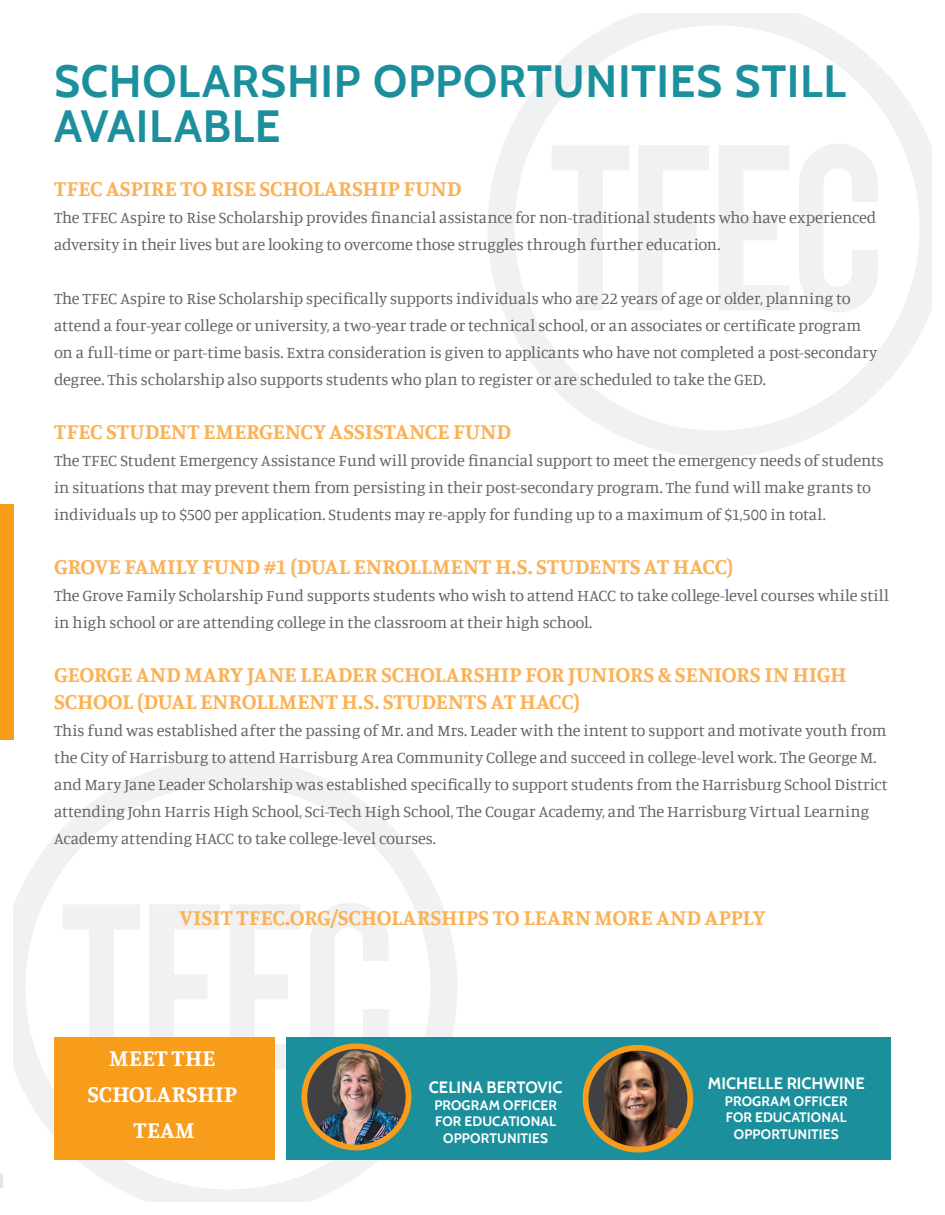
<style>
.page{position:relative;width:945px;height:1215px;background:#fff}
.page>*{position:absolute;margin:0;border:0;box-sizing:border-box;transform-origin:0 0}
.t1{font:700 45px/45px "Cabin";letter-spacing:.015em;color:#1c8f9d}
.t2{font:700 24px/36px "Manuale";color:#fff;text-align:center}
.t3{font:700 22.5px/27px "Manuale";color:#fbb256}
.t4{font:16.5px/27px "Manuale";letter-spacing:-.005em;color:#636366}
.t5{font:700 16.35px "Cabin";color:#fff}
.t6{font:700 13.65px/16.4px "Cabin";letter-spacing:.01em;color:#fff;text-align:center}
</style>
<div class="page">
<div style="left:0;top:504px;width:14px;height:236px;background:#f89c1c"></div>
<svg style="left:488px;top:14px;width:444px;height:443px"></svg>
<svg style="left:14px;top:758px;width:443px;height:444px"></svg>
<div style="left:287px;top:1037px;width:604px;height:123px;background:#1c8f9d"></div>
<img style="left:304px;top:1047px;width:105px;height:101px">
<div style="left:301px;top:1043px;width:110px;height:107px;border:6px solid #f89c1c;border-radius:50%"></div>
<div style="left:54px;top:1037px;width:221px;height:123px;background:#f89c1c"></div>
<img style="left:586px;top:1048px;width:104px;height:102px">
<div style="left:583px;top:1045px;width:110px;height:108px;border:6px solid #f89c1c;border-radius:50%"></div>
<h1 class="t1" style="left:54px;top:56px;width:793px">SCHOLARSHIP OPPORTUNITIES STILL<br>AVAILABLE</h1>
<h3 class="t3" style="left:54px;top:175px;width:409px">TFEC ASPIRE TO RISE SCHOLARSHIP FUND</h3>
<p class="t4" style="left:54px;top:204px;width:824px">The TFEC Aspire to Rise Scholarship provides financial assistance for non-traditional students who have experienced adversity in their lives but are looking to overcome those struggles through further education.</p>
<p class="t4" style="left:54px;top:285px;width:825px">The TFEC Aspire to Rise Scholarship specifically supports individuals who are 22 years of age or older, planning to attend a four-year college or university, a two-year trade or technical school, or an associates or certificate program on a full-time or part-time basis. Extra consideration is given to applicants who have not completed a post-secondary degree. This scholarship also supports students who plan to register or are scheduled to take the GED.</p>
<h3 class="t3" style="left:54px;top:418px;width:459px">TFEC STUDENT EMERGENCY ASSISTANCE FUND</h3>
<p class="t4" style="left:54px;top:447px;width:831px">The TFEC Student Emergency Assistance Fund will provide financial support to meet the emergency needs of students in situations that may prevent them from persisting in their post-secondary program. The fund will make grants to individuals up to $500 per application. Students may re-apply for funding up to a maximum of $1,500 in total.</p>
<h3 class="t3" style="left:54px;top:553px;width:681px">GROVE FAMILY FUND #1 (DUAL ENROLLMENT H.S. STUDENTS AT HACC)</h3>
<p class="t4" style="left:54px;top:582px;width:836px">The Grove Family Scholarship Fund supports students who wish to attend HACC to take college-level courses while still in high school or are attending college in the classroom at their high school.</p>
<h3 class="t3" style="left:54px;top:661px;width:794px">GEORGE AND MARY JANE LEADER SCHOLARSHIP FOR JUNIORS &amp; SENIORS IN HIGH<br>SCHOOL (DUAL ENROLLMENT H.S. STUDENTS AT HACC)</h3>
<p class="t4" style="left:54px;top:717px;width:835px">This fund was established after the passing of Mr. and Mrs. Leader with the intent to support and motivate youth from the City of Harrisburg to attend Harrisburg Area Community College and succeed in college-level work. The George M. and Mary Jane Leader Scholarship was established specifically to support students from the Harrisburg School District attending John Harris High School, Sci-Tech High School, The Cougar Academy, and The Harrisburg Virtual Learning Academy attending HACC to take college-level courses.</p>
<h3 class="t3" style="left:180px;top:904px;width:587px">VISIT TFEC.ORG/SCHOLARSHIPS TO LEARN MORE AND APPLY</h3>
<h2 class="t2" style="left:88px;top:1039px;width:151px">MEET THE<br>SCHOLARSHIP<br>TEAM</h2>
<p class="t5" style="left:429px;top:1075px;width:135px">CELINA BERTOVIC</p>
<p class="t6" style="left:434px;top:1096px;width:124px">PROGRAM OFFICER<br>FOR EDUCATIONAL<br>OPPORTUNITIES</p>
<p class="t5" style="left:708px;top:1071px;width:158px">MICHELLE RICHWINE</p>
<p class="t6" style="left:725px;top:1092px;width:124px">PROGRAM OFFICER<br>FOR EDUCATIONAL<br>OPPORTUNITIES</p>
</div>
